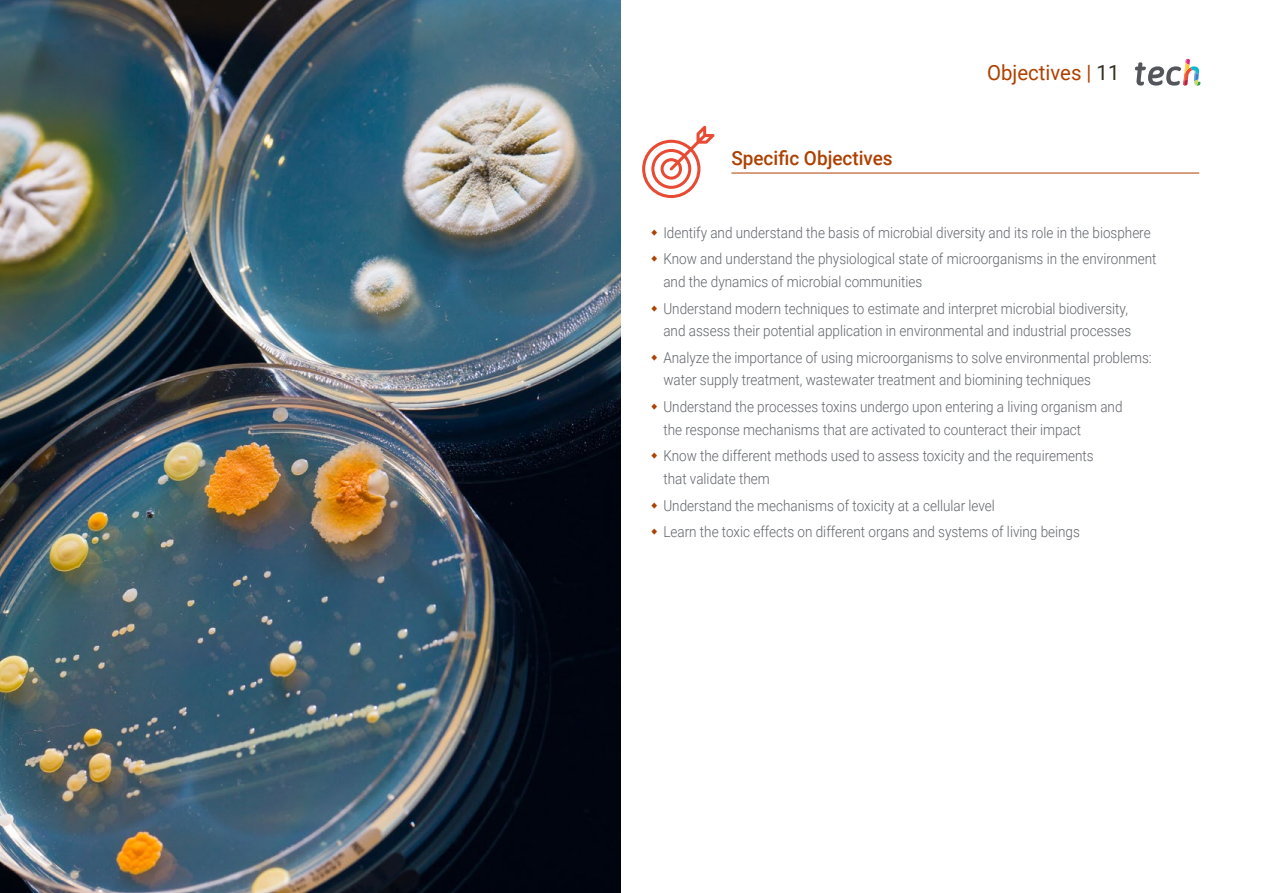
<style>
.page{position:relative;width:1263px;height:893px;background:#fff}
.page>*{position:absolute;margin:0;border:0;box-sizing:border-box;transform-origin:0 0}
.t1{font:21px "Roboto";color:#ae4000}
.t2{font:500 19.5px "Roboto";color:#ae4000}
.t3{font:300 15px/26.7px "Roboto";color:#61646a;scale:.9 1}
.s1{color:#312e20}
</style>
<div class="page">
<hr style="left:731px;top:173px;width:468px;height:1px;background:#ae4000">
<svg style="left:642px;top:126px;width:72px;height:72px"></svg>
<svg style="left:1135px;top:59px;width:65px;height:27px"></svg>
<img style="left:0;top:0;width:621px;height:893px">
<h2 class="t2" style="left:731px;top:144px;width:163px">Specific Objectives</h2>
<h1 class="t1" style="left:987px;top:57px;width:134px">Objectives | <span class="s1">11</span></h1>
<p class="t3" style="left:663px;top:218px;width:549px">Identify and understand the basis of microbial diversity and its role in the biosphere<br>Know and understand the physiological state of microorganisms in the environment</p>
<p class="t3" style="left:663px;top:268px;width:518px">and the dynamics of microbial communities<br>Understand modern techniques to estimate and interpret microbial biodiversity,</p>
<p class="t3" style="left:663px;top:317px;width:544px">and assess their potential application in environmental and industrial processes<br>Analyze the importance of using microorganisms to solve environmental problems:</p>
<p class="t3" style="left:663px;top:366px;width:512px">water supply treatment, wastewater treatment and biomining techniques<br>Understand the processes toxins undergo upon entering a living organism and</p>
<p class="t3" style="left:663px;top:415px;width:480px">the response mechanisms that are activated to counteract their impact<br>Know the different methods used to assess toxicity and the requirements</p>
<p class="t3" style="left:663px;top:465px;width:464px">that validate them<br>Understand the mechanisms of toxicity at a cellular level<br>Learn the toxic effects on different organs and systems of living beings</p>
</div>
